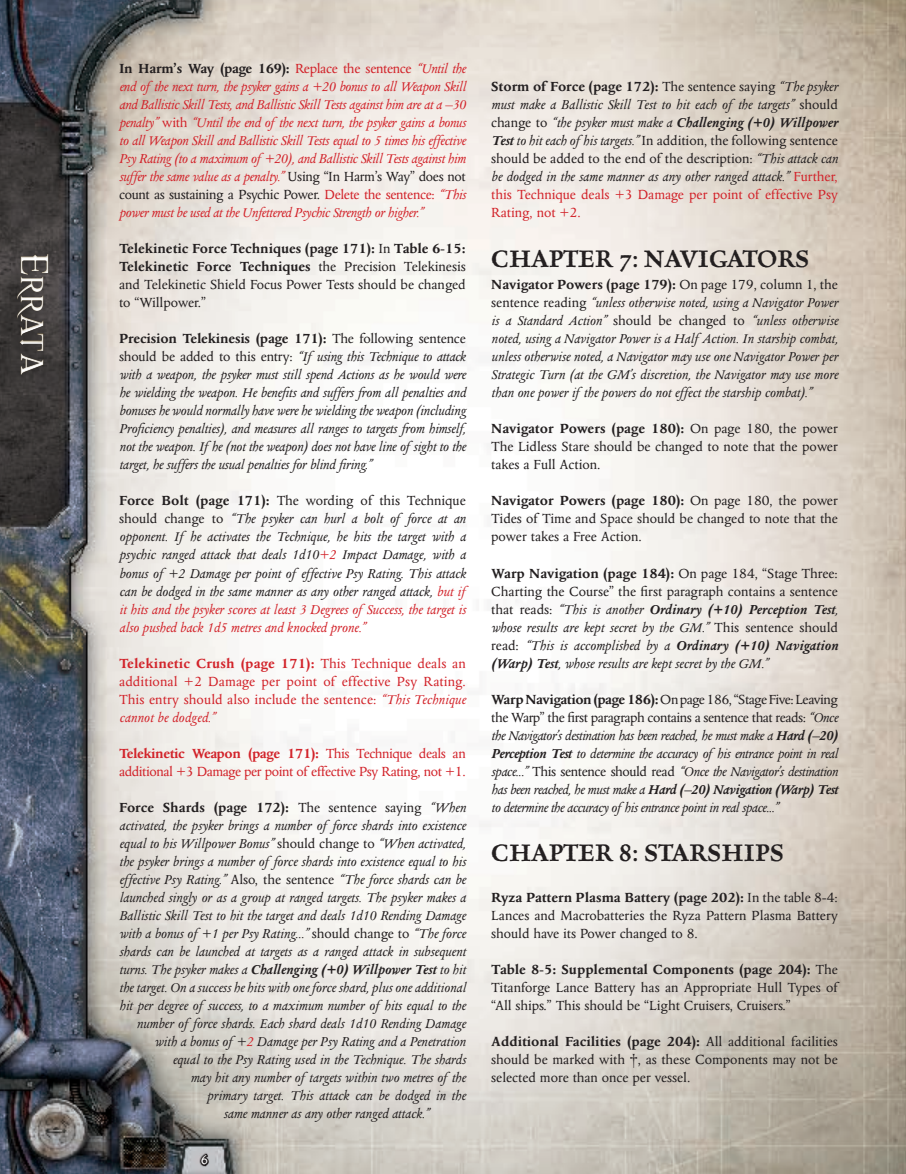
<style>
.page{position:relative;width:906px;height:1174px;background:#fff}
.page>*{position:absolute;margin:0;border:0;box-sizing:border-box;transform-origin:0 0}
.t1{font:37.5px "REQUIEM Inquisitor";color:#fff}
.t2{font:600 27px "Celestia Antiqua";color:#231f20}
.t3{font:italic 15px/18px "Columbus";color:#231f20;text-align:justify}
.t4{font:15px/18px "Columbus";color:#231f20;text-align:justify}
.t5{font:italic 15px/18px "Columbus";letter-spacing:-.02em;color:#d2232a;text-align:justify}
.t6{font:15px/18px "Columbus";letter-spacing:-.01em;color:#d2232a;text-align:justify}
.t7{font:italic 700 15px "Columbus";color:#231f20}
.t8{font:700 15px "Columbus";color:#231f20}
.t9{font:13.5px "REQUIEM Inquisitor";color:#fff}
.s1{font-weight:700;font-style:normal;color:#231f20}
.s2{font-style:normal}
.s3{font-style:normal;color:#231f20}
.s4{font-weight:700}
.s5{font-weight:700;font-style:normal}
.s6{color:#d2232a}
.s7{font-style:italic}
.s8{font-weight:400}
.s9{font-weight:400;font-style:italic}
.s10{font-style:normal;color:#d2232a}
.s11{font-weight:700;font-style:italic}
</style>
<div class="page">
<img style="left:0;top:0;width:906px;height:1174px">
<svg style="left:199px;top:1140px;width:11px;height:33px"></svg>
<div style="left:0;top:104px;width:69px;height:423px;background:#6c5321;opacity:.75"></div>
<h1 class="t1" style="left:57px;top:254px;width:123px;rotate:90deg">Errata</h1>
<p class="t5" style="left:119px;top:60px;width:348px"><span class="s1">In Harm’s Way (page 169):</span> <span class="s2">Replace the sentence</span> “Until the end of the next turn, the psyker gains a +20 bonus to all Weapon Skill and Ballistic Skill Tests, and Ballistic Skill Tests against him are at a –30 penalty” <span class="s2">with</span> “Until the end of the next turn, the psyker gains a bonus to all Weapon Skill and Ballistic Skill Tests equal to 5 times his effective Psy Rating (to a maximum of +20), and Ballistic Skill Tests against him suffer the same value as a penalty.” <span class="s3">Using “In Harm’s Way” does not count as sustaining a Psychic Power.</span> <span class="s2">Delete the sentence:</span> “This power must be used at the Unfettered Psychic Strength or higher.”</p>
<p class="t4" style="left:119px;top:240px;width:348px"><span class="s4">Telekinetic Force Techniques (page 171):</span> In <span class="s4">Table 6-15:<br>Telekinetic Force Techniques</span> the Precision Telekinesis and Telekinetic Shield Focus Power Tests should be changed to “Willpower.”</p>
<p class="t3" style="left:119px;top:330px;width:348px"><span class="s5">Precision Telekinesis (page 171):</span> <span class="s2">The following sentence should be added to this entry:</span> “If using this Technique to attack with a weapon, the psyker must still spend Actions as he would were he wielding the weapon. He benefits and suffers from all penalties and bonuses he would normally have were he wielding the weapon (including Proficiency penalties), and measures all ranges to targets from himself, not the weapon. If he (not the weapon) does not have line of sight to the target, he suffers the usual penalties for blind firing.”</p>
<p class="t3" style="left:119px;top:492px;width:348px"><span class="s5">Force Bolt (page 171):</span> <span class="s2">The wording of this Technique should change to</span> “The psyker can hurl a bolt of force at an opponent. If he activates the Technique, he hits the target with a psychic ranged attack that deals 1d10<span class="s6">+2</span> Impact Damage, with a bonus of +2 Damage per point of effective Psy Rating. This attack can be dodged in the same manner as any other ranged attack, <span class="s6">but if it hits and the psyker scores at least 3 Degrees of Success, the target is also pushed back 1d5 metres and knocked prone.”</span></p>
<p class="t6" style="left:119px;top:654px;width:348px"><span class="s4">Telekinetic Crush (page 171):</span> This Technique deals an additional +2 Damage per point of effective Psy Rating.<br>This entry should also include the sentence: <span class="s7">“This Technique cannot be dodged.”</span></p>
<p class="t6" style="left:119px;top:744px;width:348px"><span class="s4">Telekinetic Weapon (page 171):</span> This Technique deals an additional +3 Damage per point of effective Psy Rating, not +1.</p>
<p class="t8" style="left:119px;top:799px;width:348px">Force Shards (page 172): <span class="s8">The sentence saying</span> <span class="s9">“When</span></p>
<p class="t3" style="left:119px;top:816px;width:348px">activated, the psyker brings a number of force shards into existence</p>
<p class="t3" style="left:119px;top:834px;width:348px">equal to his Willpower Bonus” <span class="s2">should change to</span> “When activated,</p>
<p class="t3" style="left:119px;top:852px;width:348px">the psyker brings a number of force shards into existence equal to his</p>
<p class="t3" style="left:119px;top:870px;width:348px">effective Psy Rating.” <span class="s2">Also, the sentence</span> “The force shards can be</p>
<p class="t3" style="left:119px;top:888px;width:348px">launched singly or as a group at ranged targets. The psyker makes a</p>
<p class="t3" style="left:119px;top:906px;width:348px">Ballistic Skill Test to hit the target and deals 1d10 Rending Damage</p>
<p class="t3" style="left:119px;top:924px;width:348px">with a bonus of +1 per Psy Rating...” <span class="s2">should change to</span> “The force</p>
<p class="t3" style="left:119px;top:942px;width:348px">shards can be launched at targets as a ranged attack in subsequent</p>
<p class="t7" style="left:119px;top:961px;width:348px"><span class="s8">turns. The psyker makes a</span> Challenging (+0) Willpower Test <span class="s8">to hit</span></p>
<p class="t3" style="left:119px;top:978px;width:348px">the target. On a success he hits with one force shard, plus one additional</p>
<p class="t3" style="left:119px;top:996px;width:348px">hit per degree of success, to a maximum number of hits equal to the</p>
<p class="t3" style="left:136px;top:1014px;width:331px">number of force shards. Each shard deals 1d10 Rending Damage</p>
<p class="t3" style="left:154px;top:1032px;width:313px">with a bonus of +<span class="s6">2</span> Damage per Psy Rating and a Penetration</p>
<p class="t3" style="left:172px;top:1050px;width:295px">equal to the Psy Rating used in the Technique. The shards</p>
<p class="t3" style="left:190px;top:1068px;width:277px">may hit any number of targets within two metres of the</p>
<p class="t3" style="left:207px;top:1086px;width:260px">primary target. This attack can be dodged in the</p>
<p class="t3" style="left:223px;top:1104px;width:207px">same manner as any other ranged attack.”</p>
<p class="t9" style="left:201px;top:1151px;width:9px">6</p>
<p class="t3" style="left:491px;top:78px;width:348px"><span class="s5">Storm of Force (page 172):</span> <span class="s2">The sentence saying</span> “The psyker must make a Ballistic Skill Test to hit each of the targets” <span class="s2">should change to</span> “the psyker must make a <span class="s4">Challenging (+0) Willpower Test</span> to hit each of his targets.” <span class="s2">In addition, the following sentence should be added to the end of the description:</span> “This attack can be dodged in the same manner as any other ranged attack.” <span class="s10">Further, this Technique deals +3 Damage per point of effective Psy Rating, not +2.</span></p>
<h2 class="t2" style="left:491px;top:244px;width:284px">CHAPTER 7: NAVI GATORS</h2>
<p class="t3" style="left:491px;top:276px;width:348px"><span class="s5">Navigator Powers (page 179):</span> <span class="s2">On page 179, column 1, the sentence reading</span> “unless otherwise noted, using a Navigator Power is a Standard Action” <span class="s2">should be changed to</span> “unless otherwise noted, using a Navigator Power is a Half Action. In starship combat, unless otherwise noted, a Navigator may use one Navigator Power per Strategic Turn (at the GM’s discretion, the Navigator may use more than one power if the powers do not effect the starship combat).”</p>
<p class="t4" style="left:491px;top:420px;width:348px"><span class="s4">Navigator Powers (page 180):</span> On page 180, the power The Lidless Stare should be changed to note that the power takes a Full Action.</p>
<p class="t4" style="left:491px;top:492px;width:348px"><span class="s4">Navigator Powers (page 180):</span> On page 180, the power Tides of Time and Space should be changed to note that the power takes a Free Action.</p>
<p class="t4" style="left:491px;top:564px;width:348px"><span class="s4">Warp Navigation (page 184):</span> On page 184, “Stage Three:<br>Charting the Course” the first paragraph contains a sentence that reads: <span class="s7">“This is another</span> <span class="s11">Ordinary (+10) Perception Test</span><span class="s7">, whose results are kept secret by the GM.”</span> This sentence should read: <span class="s7">“This is accomplished by a</span> <span class="s11">Ordinary (+10) Navigation (Warp) Test</span><span class="s7">, whose results are kept secret by the GM.”</span></p>
<p class="t3" style="left:491px;top:690px;width:348px"><span class="s5">Warp Navigation (page 186):</span> <span class="s2">On page 186, “Stage Five: Leaving the Warp” the first paragraph contains a sentence that reads:</span> “Once the Navigator’s destination has been reached, he must make a <span class="s4">Hard (–20)<br>Perception Test</span> to determine the accuracy of his entrance point in real space...” <span class="s2">This sentence should read</span> “Once the Navigator’s destination has been reached, he must make a <span class="s4">Hard (–20) Navigation (Warp) Test </span>to determine the accuracy of his entrance point in real space...”</p>
<h2 class="t2" style="left:491px;top:838px;width:291px">CHAPTER 8: STARS HIPS</h2>
<p class="t4" style="left:491px;top:888px;width:348px"><span class="s4">Ryza Pattern Plasma Battery (page 202):</span> In the table 8-4:<br>Lances and Macrobatteries the Ryza Pattern Plasma Battery should have its Power changed to 8.</p>
<p class="t4" style="left:491px;top:960px;width:348px"><span class="s4">Table 8-5: Supplemental Components (page 204):</span> The Titanforge Lance Battery has an Appropriate Hull Types of “All ships.” This should be “Light Cruisers, Cruisers.”</p>
<p class="t4" style="left:491px;top:1032px;width:348px"><span class="s4">Additional Facilities (page 204):</span> All additional facilities should be marked with †, as these Components may not be selected more than once per vessel.</p>
</div>
